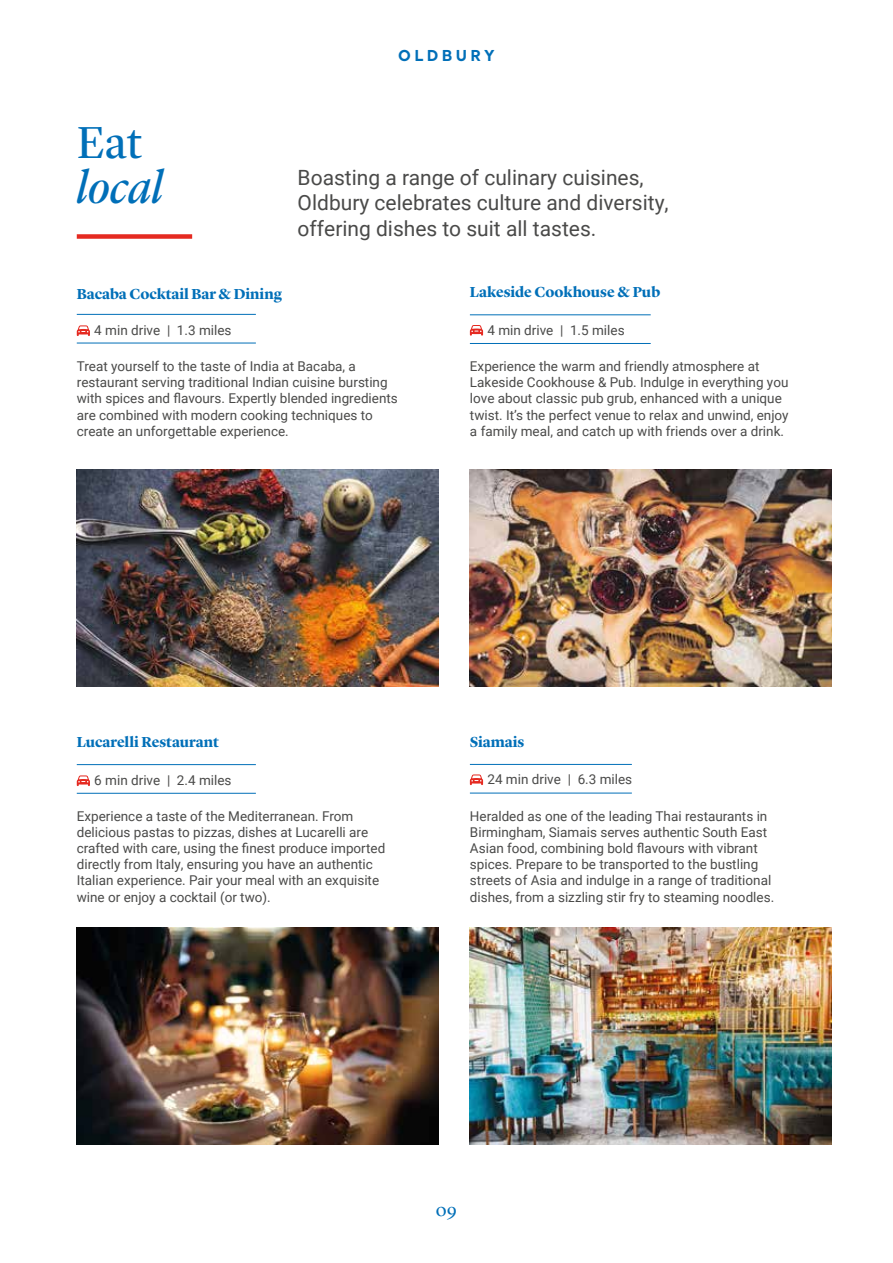
<style>
.page{position:relative;width:893px;height:1263px;background:#fff}
.page>*{position:absolute;margin:0;border:0;box-sizing:border-box;transform-origin:0 0}
.t1{font:italic 46.5px "Lyon Display";color:#006fb8}
.t2{font:46.5px "Lyon Display";color:#006fb8}
.t3{font:21px/25.2px "Roboto";color:#4a4a49}
.t4{font:18px "Lyon Display";color:#006fb8}
.t5{font:700 15px "Lyon Display";color:#006fb8}
.t6{font:700 15px "Santral";letter-spacing:.225em;color:#006fb8}
.t7{font:13.5px/16.2px "Roboto";color:#4a4a49}
</style>
<div class="page">
<svg style="left:470px;top:325px;width:13px;height:11px"></svg>
<hr style="left:470px;top:314px;width:181px;height:1px;background:#006fb8">
<hr style="left:470px;top:343px;width:181px;height:1px;background:#006fb8">
<svg style="left:77px;top:325px;width:13px;height:11px"></svg>
<hr style="left:77px;top:314px;width:179px;height:1px;background:#006fb8">
<hr style="left:77px;top:343px;width:179px;height:1px;background:#006fb8">
<div style="left:77px;top:234px;width:115px;height:5px;background:#e52a21"></div>
<img style="left:470px;top:470px;width:361px;height:217px">
<svg style="left:77px;top:775px;width:13px;height:11px"></svg>
<hr style="left:77px;top:764px;width:179px;height:1px;background:#006fb8">
<hr style="left:77px;top:793px;width:179px;height:1px;background:#006fb8">
<svg style="left:470px;top:774px;width:13px;height:11px"></svg>
<hr style="left:470px;top:764px;width:162px;height:1px;background:#006fb8">
<hr style="left:470px;top:793px;width:162px;height:1px;background:#006fb8">
<img style="left:470px;top:928px;width:361px;height:217px">
<img style="left:77px;top:928px;width:361px;height:217px">
<img style="left:77px;top:470px;width:361px;height:217px">
<p class="t6" style="left:398px;top:45px;width:98px">OLDBURY</p>
<h1 class="t2" style="left:77px;top:108px;width:67px">Eat</h1>
<h1 class="t1" style="left:77px;top:152px;width:88px">local</h1>
<h2 class="t3" style="left:298px;top:164px;width:373px">Boasting a range of culinary cuisines,<br>Oldbury celebrates culture and diversity, offering dishes to suit all tastes.</h2>
<p class="t5" style="left:77px;top:283px;width:207px">Bacaba Cocktail Bar &amp; Dining</p>
<p class="t7" style="left:94px;top:322px;width:139px">4 min drive | 1.3 miles</p>
<p class="t5" style="left:470px;top:281px;width:192px">Lakeside Cookhouse &amp; Pub</p>
<p class="t7" style="left:487px;top:321px;width:139px">4 min drive | 1.5 miles</p>
<p class="t7" style="left:77px;top:357px;width:323px">Treat yourself to the taste of India at Bacaba, a restaurant serving traditional Indian cuisine bursting with spices and flavours. Expertly blended ingredients are combined with modern cooking techniques to create an unforgettable experience.</p>
<p class="t7" style="left:470px;top:357px;width:320px">Experience the warm and friendly atmosphere at Lakeside Cookhouse &amp; Pub. Indulge in everything you love about classic pub grub, enhanced with a unique twist. It’s the perfect venue to relax and unwind, enjoy a family meal, and catch up with friends over a drink.</p>
<p class="t5" style="left:77px;top:731px;width:144px">Lucarelli Restaurant</p>
<p class="t5" style="left:470px;top:731px;width:56px">Siamais</p>
<p class="t7" style="left:94px;top:772px;width:139px">6 min drive | 2.4 miles</p>
<p class="t7" style="left:487px;top:771px;width:146px">24 min drive | 6.3 miles</p>
<p class="t7" style="left:77px;top:807px;width:310px">Experience a taste of the Mediterranean. From delicious pastas to pizzas, dishes at Lucarelli are crafted with care, using the finest produce imported directly from Italy, ensuring you have an authentic Italian experience. Pair your meal with an exquisite wine or enjoy a cocktail (or two).</p>
<p class="t7" style="left:470px;top:807px;width:306px">Heralded as one of the leading Thai restaurants in Birmingham, Siamais serves authentic South East Asian food, combining bold flavours with vibrant spices. Prepare to be transported to the bustling streets of Asia and indulge in a range of traditional dishes, from a sizzling stir fry to steaming noodles.</p>
<h3 class="t4" style="left:436px;top:1196px;width:23px">09</h3>
</div>
